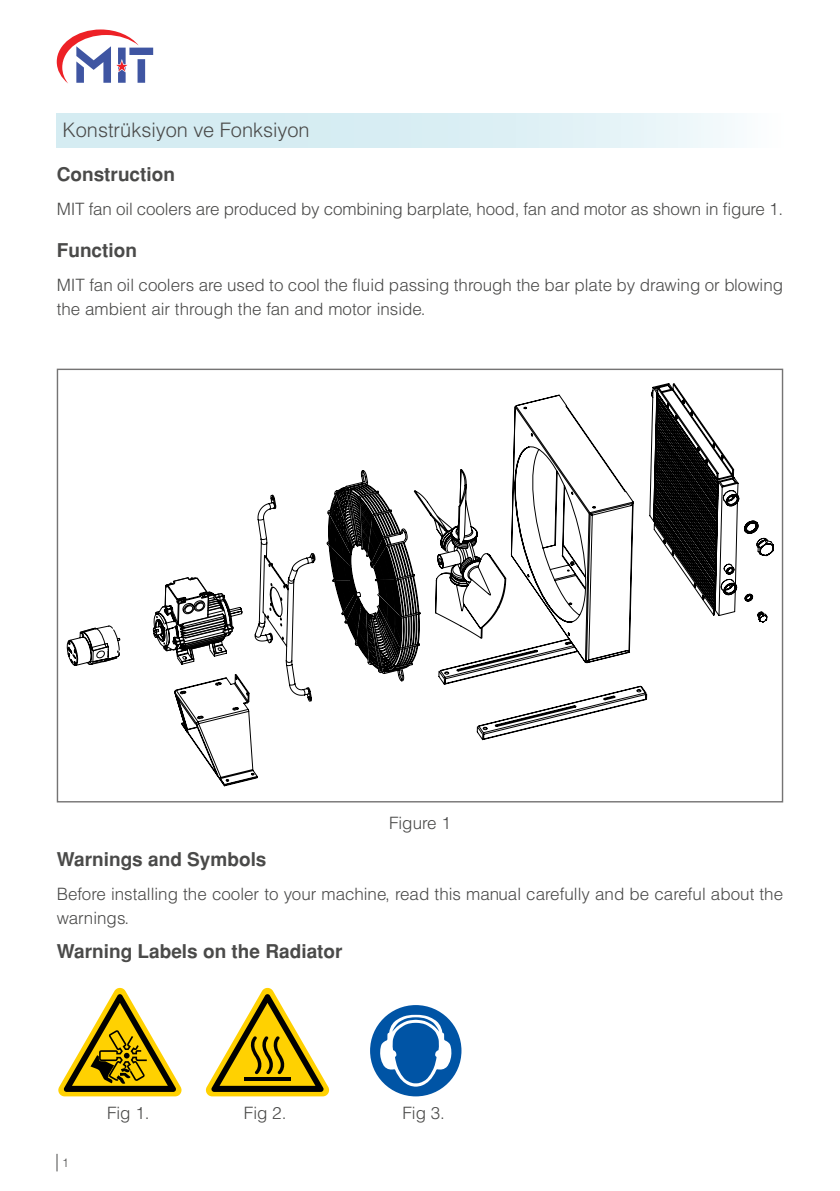
<style>
.page{position:relative;width:840px;height:1191px;background:#fff}
.page>*{position:absolute;margin:0;border:0;box-sizing:border-box;transform-origin:0 0}
.t1{font:20px "Helvetica Light Normal Tr";color:#4a4a49}
.t2{font:700 19px "Helvetica Tr";color:#4a4a49}
.t3{font:17px/24px "Helvetica Light Normal Tr";color:#4a4a49}
.t4{font:12px "Helvetica Light Normal Tr";color:#4a4a49}
</style>
<div class="page">
<svg style="left:57px;top:1153px;width:1px;height:18px"></svg>
<svg style="left:57px;top:29px;width:96px;height:55px"></svg>
<div style="left:57px;top:113px;width:725px;height:34px;background:linear-gradient(to right,#cde8ef,#eff8fa)"></div>
<svg style="left:174px;top:394px;width:472px;height:392px"></svg>
<svg style="left:66px;top:469px;width:354px;height:212px"></svg>
<svg style="left:328px;top:484px;width:89px;height:188px"></svg>
<svg style="left:649px;top:383px;width:124px;height:239px"></svg>
<svg style="left:58px;top:987px;width:124px;height:109px"></svg>
<svg style="left:205px;top:987px;width:125px;height:109px"></svg>
<div style="left:370px;top:1005px;width:91px;height:91px;background:#0054a5;border-radius:50%"></div>
<svg style="left:379px;top:1014px;width:72px;height:72px"></svg>
<p class="t1" style="left:62px;top:117px;width:248px">Konstrüksiyon ve Fonksiyon</p>
<p class="t2" style="left:57px;top:163px;width:120px">Construction</p>
<p class="t3" style="left:57px;top:197px;width:727px">MIT fan oil coolers are produced by combining barplate, hood, fan and motor as shown in figure 1.</p>
<p class="t2" style="left:57px;top:239px;width:82px">Function</p>
<p class="t3" style="left:57px;top:273px;width:727px">MIT fan oil coolers are used to cool the fluid passing through the bar plate by drawing or blowing the ambient air through the fan and motor inside.</p>
<p class="t3" style="left:389px;top:810px;width:63px">Figure 1</p>
<p class="t2" style="left:57px;top:848px;width:211px">Warnings and Symbols</p>
<p class="t3" style="left:57px;top:881px;width:727px">Before installing the cooler to your machine, read this manual carefully and be careful about the warnings.</p>
<p class="t2" style="left:57px;top:940px;width:287px">Warning Labels on the Radiator</p>
<p class="t4" style="left:62px;top:1155px;width:8px">1</p>
<p class="t3" style="left:107px;top:1100px;width:44px">Fig 1.</p>
<p class="t3" style="left:244px;top:1100px;width:44px">Fig 2.</p>
<p class="t3" style="left:402px;top:1100px;width:44px">Fig 3.</p>
</div>
